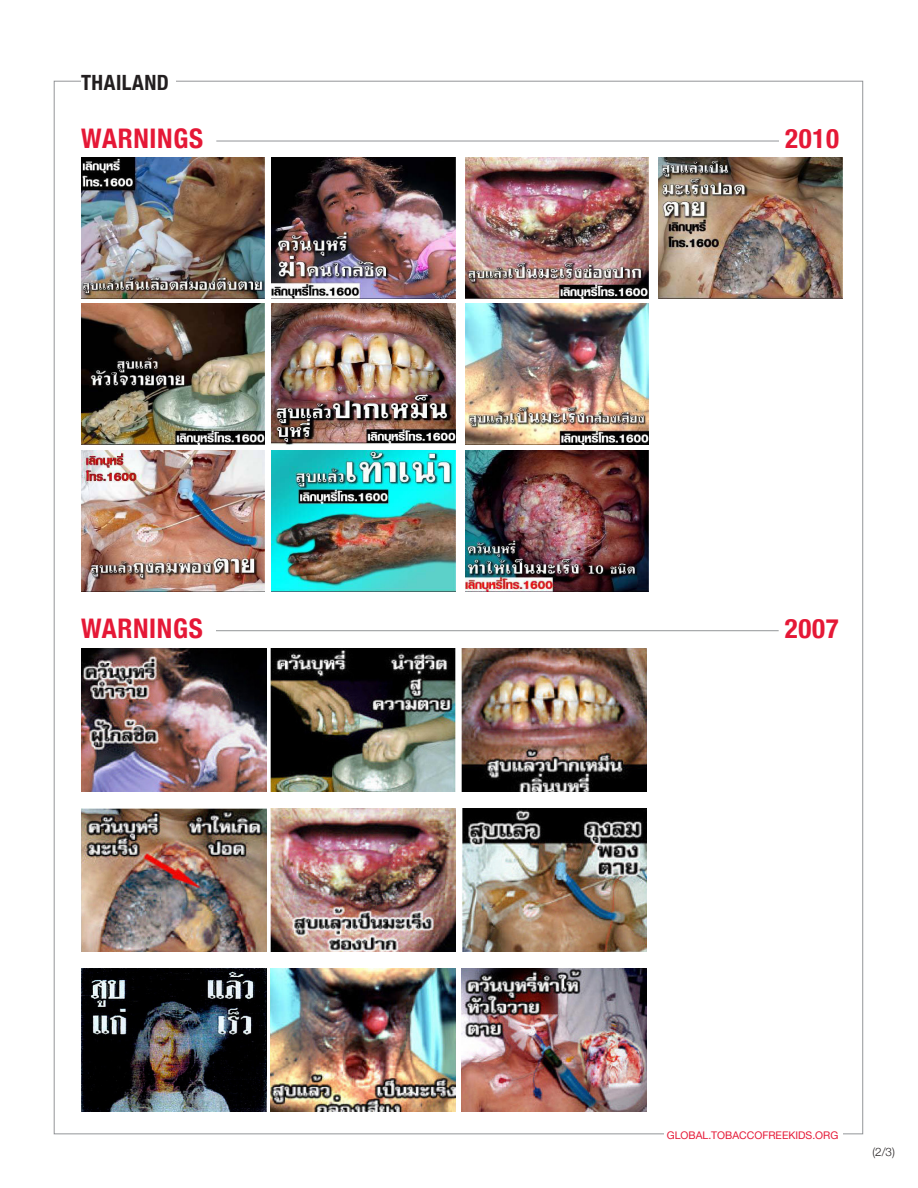
<style>
.page{position:relative;width:918px;height:1188px;background:#fff}
.page>*{position:absolute;margin:0;border:0;box-sizing:border-box;transform-origin:0 0}
.Eng_warnings{font:700 condensed 27px "Helvetica Neue";letter-spacing:.025em;color:#e51836}
.Eng_country_name_2{font:700 condensed 21px "Helvetica Neue";letter-spacing:.025em;color:#231f20}
.page_number{font:300 11.7px "Helvetica Neue";color:#231f20}
.t1{font:10.5px "Helvetica Neue";color:#e51836}
</style>
<div class="page">
<img style="left:81px;top:648px;width:185px;height:144px">
<img style="left:270px;top:648px;width:186px;height:144px">
<img style="left:81px;top:808px;width:185px;height:144px">
<img style="left:462px;top:648px;width:185px;height:144px">
<img style="left:270px;top:808px;width:186px;height:144px">
<img style="left:462px;top:808px;width:185px;height:144px">
<img style="left:81px;top:968px;width:185px;height:144px">
<img style="left:270px;top:968px;width:186px;height:144px">
<img style="left:462px;top:968px;width:185px;height:144px">
<hr style="left:216px;top:630px;width:563px;height:1px;background:#939598">
<img style="left:81px;top:157px;width:184px;height:141px">
<img style="left:272px;top:157px;width:183px;height:141px">
<img style="left:658px;top:157px;width:184px;height:141px">
<img style="left:272px;top:304px;width:183px;height:141px">
<img style="left:465px;top:450px;width:184px;height:141px">
<img style="left:465px;top:157px;width:184px;height:141px">
<img style="left:465px;top:304px;width:184px;height:141px">
<img style="left:81px;top:450px;width:184px;height:141px">
<img style="left:272px;top:450px;width:183px;height:141px">
<img style="left:81px;top:304px;width:184px;height:141px">
<hr style="left:216px;top:141px;width:563px;height:1px;background:#939598">
<p class="Eng_country_name_2" style="left:81px;top:65px;width:90px">THAILAND</p>
<p class="Eng_warnings" style="left:81px;top:116px;width:123px">WARNINGS</p>
<p class="Eng_warnings" style="left:785px;top:116px;width:55px">2010</p>
<p class="Eng_warnings" style="left:81px;top:606px;width:123px">WARNINGS</p>
<p class="Eng_warnings" style="left:785px;top:606px;width:55px">2007</p>
<p class="t1" style="left:667px;top:1128px;width:173px">GLOBAL.TOBACCOFREEKIDS.ORG</p>
<p class="page_number" style="left:872px;top:1142px;width:24px">(2/3)</p>
</div>
